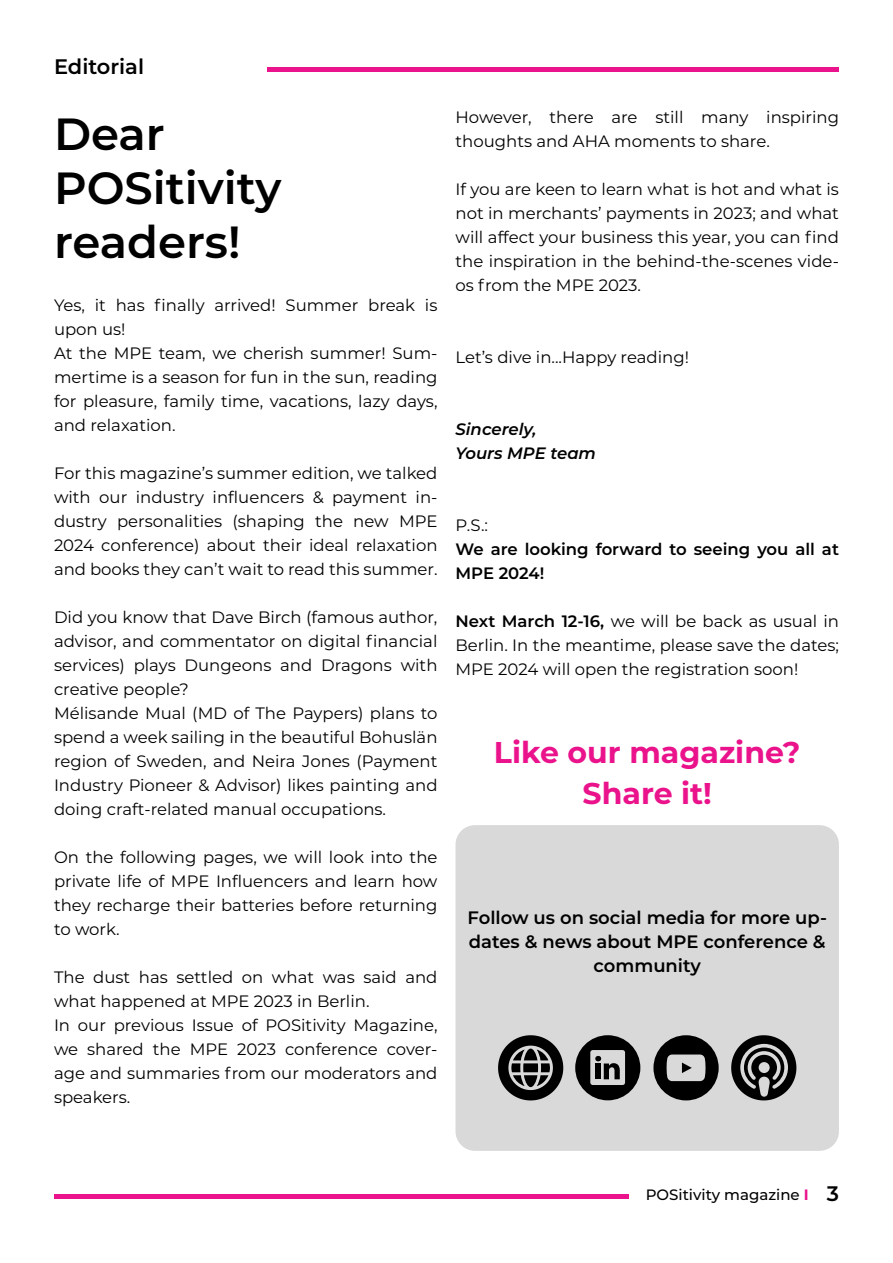
<style>
.page{position:relative;width:893px;height:1263px;background:#fff}
.page>*{position:absolute;margin:0;border:0;box-sizing:border-box;transform-origin:0 0}
.t1{font:600 45px/54px "Montserrat";color:#000}
.t2{font:700 30px/40.5px "Montserrat";color:#ea138c;text-align:center}
.t3{font:600 21px "Montserrat";color:#000}
.t4{font:600 18px/24px "Montserrat";color:#000;text-align:center}
.t5{font:16.5px/24px "Montserrat";color:#000}
.t6{font:600 16.5px/24px "Montserrat";color:#000}
.t7{font:italic 600 16.5px/24px "Montserrat";color:#000}
.t8{font:500 15px "Montserrat";color:#000}
.s1{font-weight:600}
.s2{font-weight:700;color:#ea138c}
.s3{font-weight:600;font-size:21px}
</style>
<div class="page">
<div style="left:268px;top:67px;width:571px;height:5px;background:#ea138c"></div>
<hr style="left:54px;top:1194px;width:574px;height:4px;background:#ea138c">
<div style="left:455px;top:825px;width:384px;height:326px;background:#d9d9d9;border-radius:20px"></div>
<svg style="left:731px;top:1035px;width:65px;height:65px"></svg>
<svg style="left:653px;top:1035px;width:66px;height:65px"></svg>
<svg style="left:575px;top:1035px;width:65px;height:65px"></svg>
<svg style="left:498px;top:1035px;width:65px;height:65px"></svg>
<p class="t3" style="left:54px;top:52px;width:92px">Editorial</p>
<h1 class="t1" style="left:54px;top:105px;width:229px">Dear<br>POSitivity readers!</h1>
<p class="t5" style="left:54px;top:293px;width:385px">Yes, it has finally arrived! Summer break is upon us!<br>At the MPE team, we cherish summer! Sum&shy;mertime is a season for fun in the sun, reading for pleasure, family time, vacations, lazy days, and relaxation.</p>
<p class="t5" style="left:54px;top:461px;width:385px;text-align:justify">For this magazine’s summer edition, we talked with our industry influencers &amp; payment in&shy;dustry personalities (shaping the new MPE 2024 conference) about their ideal relaxation and books they can’t wait to read this summer.</p>
<p class="t5" style="left:54px;top:605px;width:385px">Did you know that Dave Birch (famous author, advisor, and commentator on digital financial services) plays Dungeons and Dragons with creative people?<br>Mélisande Mual (MD of The Paypers) plans to spend a week sailing in the beautiful Bohuslän region of Sweden, and Neira Jones (Payment Industry Pioneer &amp; Advisor) likes painting and doing craft-related manual occupations.</p>
<p class="t5" style="left:54px;top:845px;width:385px;text-align:justify">On the following pages, we will look into the private life of MPE Influencers and learn how they recharge their batteries before returning to work.</p>
<p class="t5" style="left:54px;top:965px;width:385px">The dust has settled on what was said and what happened at MPE 2023 in Berlin.<br>In our previous Issue of POSitivity Magazine, we shared the MPE 2023 conference cover&shy;age and summaries from our moderators and speakers.</p>
<p class="t5" style="left:455px;top:104px;width:385px">However, there are still many inspiring thoughts and AHA moments to share.</p>
<p class="t5" style="left:455px;top:176px;width:385px;text-align:justify">If you are keen to learn what is hot and what is not in merchants’ payments in 2023; and what will affect your business this year, you can find the inspiration in the behind-the-scenes vide&shy;os from the MPE 2023.</p>
<p class="t5" style="left:455px;top:345px;width:235px">Let’s dive in...Happy reading!</p>
<p class="t7" style="left:455px;top:416px;width:142px">Sincerely,<br>Yours MPE team</p>
<p class="t5" style="left:455px;top:513px;width:34px">P.S.:</p>
<p class="t6" style="left:455px;top:536px;width:385px">We are looking forward to seeing you all at<br>MPE 2024!</p>
<p class="t5" style="left:455px;top:609px;width:385px;text-align:justify"><span class="s1">Next March 12-16,</span> we will be back as usual in Berlin. In the meantime, please save the dates; MPE 2024 will open the registration soon!</p>
<h2 class="t2" style="left:494px;top:731px;width:308px">Like our magazine?<br>Share it!</h2>
<p class="t4" style="left:468px;top:905px;width:361px">Follow us on social media for more up&shy;dates &amp; news about MPE conference &amp; community</p>
<p class="t8" style="left:646px;top:1184px;width:195px">POSitivity magazine <span class="s2">I</span> <span class="s3">3</span></p>
</div>
